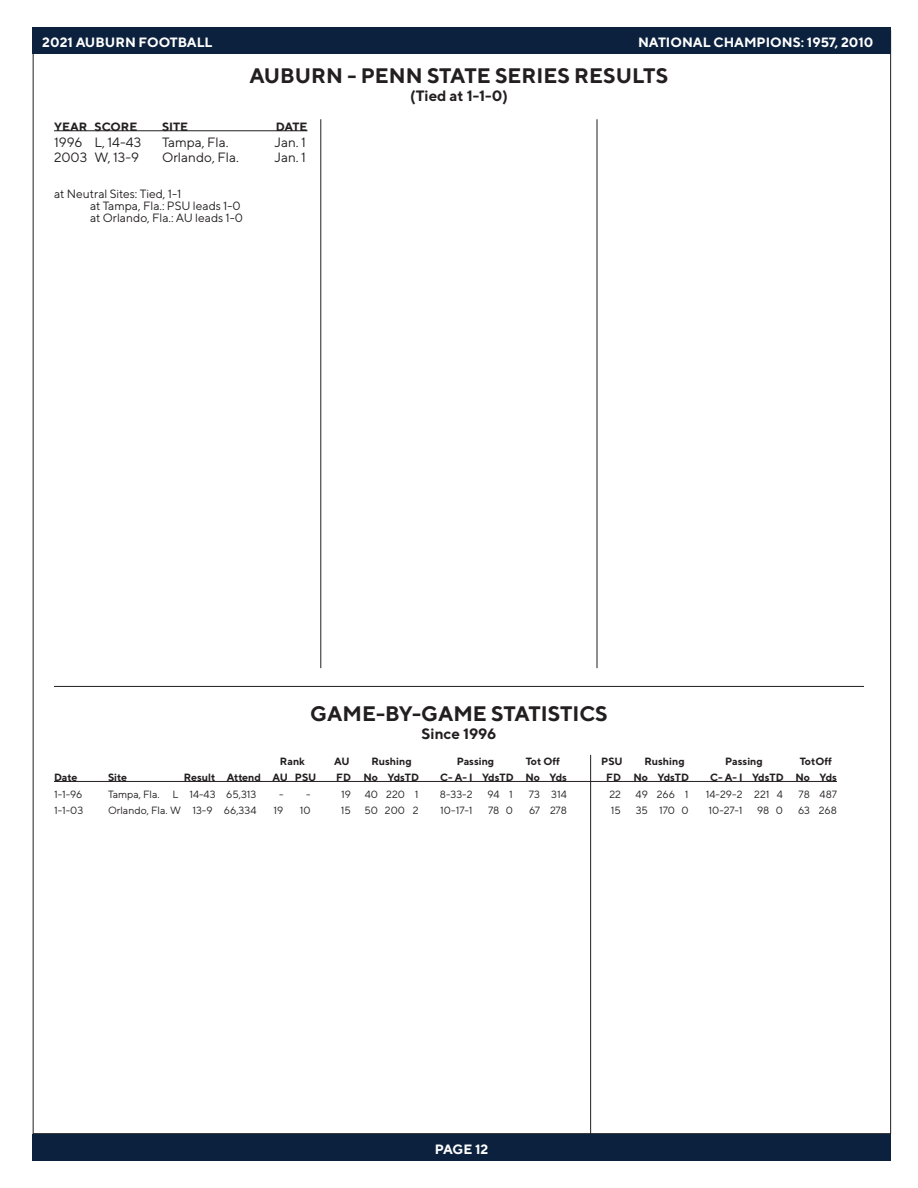
<style>
.page{position:relative;width:918px;height:1188px;background:#fff}
.page>*{position:absolute;margin:0;border:0;box-sizing:border-box;transform-origin:0 0}
.t1{font:700 21px "TT Norms";color:#231f20}
.t2{font:700 15px "TT Norms";color:#231f20}
.t3{font:13.5px "TT Norms";color:#231f20}
.t4{font:700 13.5px "TT Norms";color:#fff}
.t5{font:12px "TT Norms";color:#231f20}
.t6{font:700 12px "TT Norms";color:#231f20}
.t7{font:10.5px "TT Norms";color:#231f20}
.t8{font:700 10.5px "TT Norms";color:#231f20}
</style>
<div class="page">
<div style="left:33px;top:27px;width:858px;height:27px;background:#0b213e"></div>
<div style="left:32px;top:1134px;width:859px;height:27px;background:#0b213e"></div>
<hr style="left:54px;top:131px;width:254px;height:1px;background:#231f20">
<hr style="left:54px;top:686px;width:810px;height:1px;background:#231f20">
<hr style="left:321px;top:119px;width:1px;height:549px;background:#231f20">
<hr style="left:597px;top:119px;width:1px;height:549px;background:#231f20">
<hr style="left:54px;top:781px;width:783px;height:1px;background:#231f20">
<hr style="left:590px;top:755px;width:1px;height:379px;background:#231f20">
<p class="t4" style="left:42px;top:34px;width:172px">2021 AUBURN FOOTBALL</p>
<p class="t4" style="left:638px;top:34px;width:237px">NATIONAL CHAMPIONS: 1957, 2010</p>
<p class="t1" style="left:249px;top:62px;width:421px">AUBURN - PENN STATE SERIES RESULTS</p>
<p class="t2" style="left:410px;top:86px;width:99px">(Tied at 1-1-0)</p>
<p class="t6" style="left:54px;top:119px;width:85px">YEAR SCORE</p>
<p class="t6" style="left:162px;top:119px;width:28px">SITE</p>
<p class="t6" style="left:276px;top:119px;width:33px">DATE</p>
<p class="t3" style="left:54px;top:133px;width:89px">1996 L, 14-43</p>
<p class="t3" style="left:162px;top:133px;width:68px">Tampa, Fla.</p>
<p class="t3" style="left:274px;top:133px;width:33px">Jan. 1</p>
<p class="t3" style="left:54px;top:149px;width:87px">2003 W, 13-9</p>
<p class="t3" style="left:162px;top:149px;width:78px">Orlando, Fla.</p>
<p class="t3" style="left:274px;top:149px;width:33px">Jan. 1</p>
<p class="t5" style="left:54px;top:187px;width:129px">at Neutral Sites: Tied, 1-1</p>
<p class="t5" style="left:90px;top:199px;width:152px">at Tampa, Fla.: PSU leads 1-0</p>
<p class="t5" style="left:90px;top:211px;width:155px">at Orlando, Fla.: AU leads 1-0</p>
<p class="t1" style="left:310px;top:700px;width:299px">GAME-BY-GAME STATISTICS</p>
<p class="t2" style="left:422px;top:724px;width:76px">Since 1996</p>
<p class="t8" style="left:280px;top:755px;width:27px">Rank</p>
<p class="t8" style="left:334px;top:755px;width:17px">AU</p>
<p class="t8" style="left:371px;top:755px;width:42px">Rushing</p>
<p class="t8" style="left:457px;top:755px;width:39px">Passing</p>
<p class="t8" style="left:526px;top:755px;width:36px">Tot Off</p>
<p class="t8" style="left:601px;top:755px;width:23px">PSU</p>
<p class="t8" style="left:644px;top:755px;width:42px">Rushing</p>
<p class="t8" style="left:725px;top:755px;width:39px">Passing</p>
<p class="t8" style="left:800px;top:755px;width:34px">TotOff</p>
<p class="t8" style="left:54px;top:771px;width:25px">Date</p>
<p class="t8" style="left:108px;top:771px;width:20px">Site</p>
<p class="t8" style="left:184px;top:771px;width:134px">Result Attend AU PSU</p>
<p class="t8" style="left:336px;top:771px;width:84px">FD No YdsTD</p>
<p class="t8" style="left:440px;top:771px;width:128px">C- A- I YdsTD No Yds</p>
<p class="t8" style="left:606px;top:771px;width:84px">FD No YdsTD</p>
<p class="t8" style="left:710px;top:771px;width:128px">C- A- I YdsTD No Yds</p>
<p class="t7" style="left:54px;top:788px;width:30px">1-1-96</p>
<p class="t7" style="left:108px;top:788px;width:150px">Tampa, Fla. L 14-43 65,313</p>
<p class="t7" style="left:279px;top:788px;width:33px">- -</p>
<p class="t7" style="left:341px;top:788px;width:11px">19</p>
<p class="t7" style="left:365px;top:788px;width:55px">40 220 1</p>
<p class="t7" style="left:440px;top:788px;width:34px">8-33-2</p>
<p class="t7" style="left:487px;top:788px;width:27px">94 1</p>
<p class="t7" style="left:529px;top:788px;width:40px">73 314</p>
<p class="t7" style="left:609px;top:788px;width:13px">22</p>
<p class="t7" style="left:636px;top:788px;width:54px">49 266 1</p>
<p class="t7" style="left:706px;top:788px;width:79px">14-29-2 221 4</p>
<p class="t7" style="left:799px;top:788px;width:40px">78 487</p>
<p class="t7" style="left:54px;top:804px;width:31px">1-1-03</p>
<p class="t7" style="left:108px;top:804px;width:150px">Orlando, Fla. W 13-9 66,334</p>
<p class="t7" style="left:274px;top:804px;width:11px">19</p>
<p class="t7" style="left:300px;top:804px;width:12px">10</p>
<p class="t7" style="left:341px;top:804px;width:12px">15</p>
<p class="t7" style="left:364px;top:804px;width:56px">50 200 2</p>
<p class="t7" style="left:440px;top:804px;width:34px">10-17-1</p>
<p class="t7" style="left:488px;top:804px;width:26px">78 0</p>
<p class="t7" style="left:529px;top:804px;width:39px">67 278</p>
<p class="t7" style="left:611px;top:804px;width:12px">15</p>
<p class="t7" style="left:636px;top:804px;width:54px">35 170 0</p>
<p class="t7" style="left:708px;top:804px;width:36px">10-27-1</p>
<p class="t7" style="left:757px;top:804px;width:27px">98 0</p>
<p class="t7" style="left:798px;top:804px;width:40px">63 268</p>
<p class="t4" style="left:435px;top:1141px;width:55px">PAGE 12</p>
</div>
